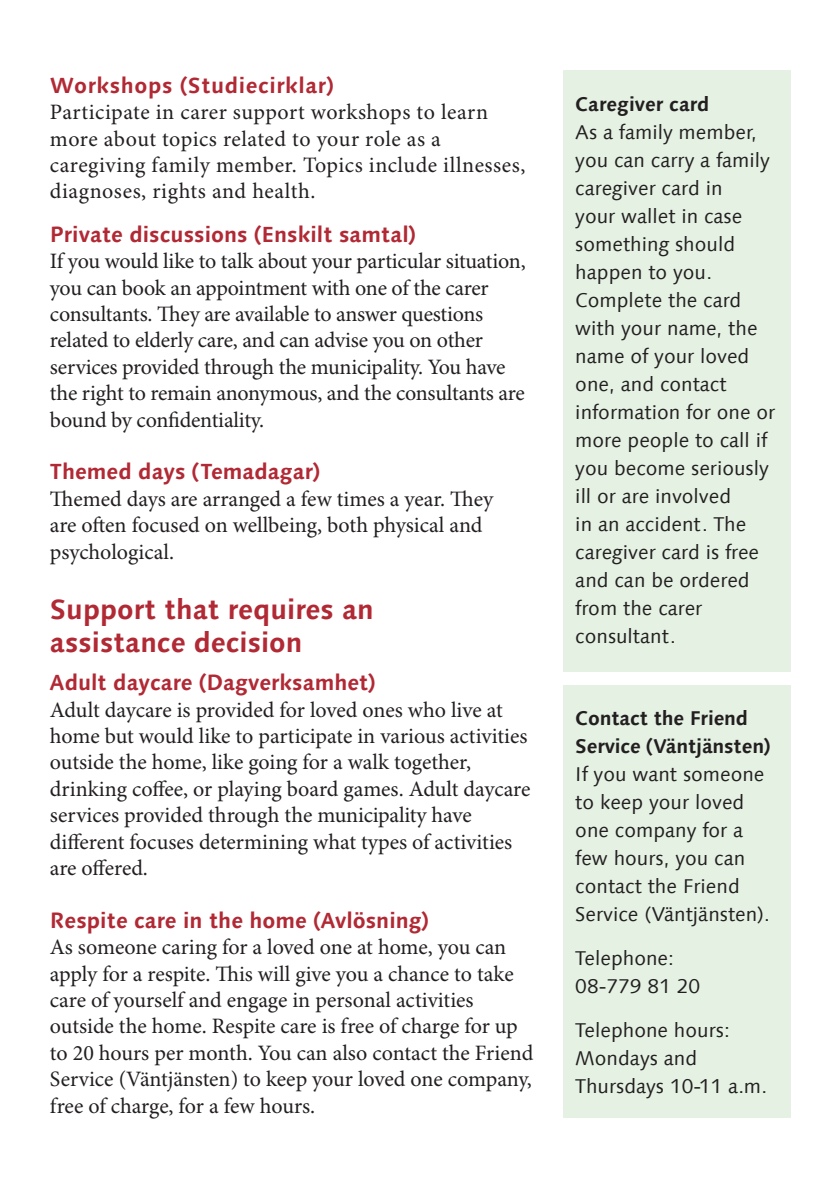
<style>
.page{position:relative;width:840px;height:1191px;background:#fff}
.page>*{position:absolute;margin:0;border:0;box-sizing:border-box;transform-origin:0 0}
.Underrubrik{font:700 28px/33.6px "Linotype Syntax Com";color:#b12934}
.Brödtext{font:22px/26.4px "Minion Pro";letter-spacing:-.005em;color:#231f20}
.Brödtext-2{font:22px/26.4px "Minion Pro";letter-spacing:.02em;color:#231f20}
.Underrubrik-2{font:700 22px "Linotype Syntax Com";color:#b12934}
.Brödtext-3{font:700 22px "Linotype Syntax Com";color:#b12934}
.Underrubrik-3{font:700 22px "Linotype Syntax Com";letter-spacing:.025em;color:#b12934}
.Faktaruta{font:20px/28px "Linotype Syntax Com";color:#231f20}
.Faktaruta-2{font:700 20px/28px "Linotype Syntax Com";letter-spacing:-.01em;color:#231f20}
</style>
<div class="page">
<div style="left:563px;top:70px;width:227px;height:601px;background:#e4f1e3"></div>
<div style="left:563px;top:684px;width:227px;height:433px;background:#e4f1e3"></div>
<p class="Underrubrik-3" style="left:50px;top:71px;width:285px">Workshops (Studiecirklar)</p>
<p class="Brödtext-2" style="left:50px;top:100px;width:477px">Participate in carer support workshops to learn more about topics related to your role as a caregiving family member. Topics include illnesses, diagnoses, rights and health.</p>
<p class="Brödtext-3" style="left:50px;top:220px;width:367px">Private discussions (Enskilt samtal)</p>
<p class="Brödtext" style="left:50px;top:249px;width:477px">If you would like to talk about your particular situation, you can book an appointment with one of the carer consultants. They are available to answer questions related to elderly care, and can advise you on other services provided through the municipality. You have the right to remain anonymous, and the consultants are bound by confidentiality.</p>
<p class="Underrubrik-2" style="left:50px;top:458px;width:272px">Themed days (Temadagar)</p>
<p class="Brödtext" style="left:50px;top:486px;width:444px">Themed days are arranged a few times a year. They are often focused on wellbeing, both physical and psychological.</p>
<p class="Underrubrik" style="left:50px;top:592px;width:325px">Support that requires an assistance decision</p>
<p class="Underrubrik-2" style="left:50px;top:668px;width:327px">Adult daycare (Dagverksamhet)</p>
<p class="Brödtext" style="left:50px;top:697px;width:482px">Adult daycare is provided for loved ones who live at home but would like to participate in various activities outside the home, like going for a walk together, drinking coffee, or playing board games. Adult daycare services provided through the municipality have different focuses determining what types of activities are offered.</p>
<p class="Underrubrik-2" style="left:50px;top:906px;width:380px">Respite care in the home (Avlösning)</p>
<p class="Brödtext" style="left:50px;top:935px;width:484px">As someone caring for a loved one at home, you can apply for a respite. This will give you a chance to take care of yourself and engage in personal activities outside the home. Respite care is free of charge for up to 20 hours per month. You can also contact the Friend Service (Väntjänsten) to keep your loved one company, free of charge, for a few hours.</p>
<p class="Faktaruta-2" style="left:575px;top:90px;width:135px">Caregiver card</p>
<p class="Faktaruta" style="left:575px;top:118px;width:201px">As a family member, you can carry a family caregiver card in<br>your wallet in case something should happen to you.<br>Complete the card with your name, the name of your loved one, and contact information for one or more people to call if you become seriously ill or are involved<br>in an accident. The caregiver card is free and can be ordered from the carer consultant.</p>
<p class="Faktaruta-2" style="left:575px;top:704px;width:197px">Contact the Friend<br>Service (Väntjänsten)</p>
<p class="Faktaruta" style="left:575px;top:760px;width:196px">If you want someone to keep your loved one company for a few hours, you can contact the Friend<br>Service (Väntjänsten).</p>
<p class="Faktaruta" style="left:575px;top:944px;width:100px">Telephone:</p>
<p class="Faktaruta" style="left:575px;top:972px;width:126px">08-779 81 20</p>
<p class="Faktaruta" style="left:575px;top:1016px;width:156px">Telephone hours:</p>
<p class="Faktaruta" style="left:575px;top:1044px;width:193px">Mondays and<br>Thursdays 10-11 a.m.</p>
</div>
